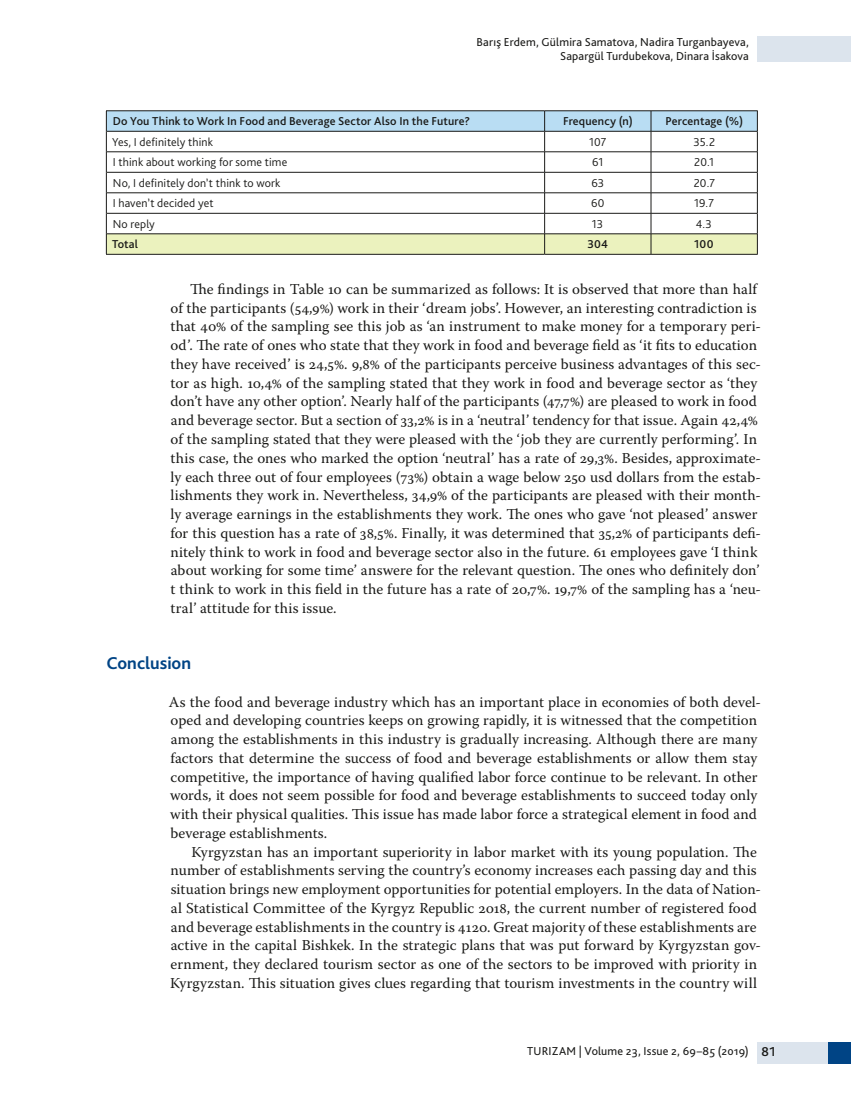
<style>
.page{position:relative;width:851px;height:1106px;background:#fff}
.page>*{position:absolute;margin:0;border:0;box-sizing:border-box;transform-origin:0 0}
.t1{font:700 18px "Bliss Pro";color:#004485}
.t2{font:15px/18.8px "Warnock Pro";letter-spacing:.005em;color:#1a1a18}
.t3{font:300 12px "Bliss Pro";letter-spacing:.01em;color:#1a1a18}
.t4{font:12px/14.4px "Bliss Pro";letter-spacing:.015em;color:#1a1a18;text-align:right}
.t5{font:500 12px "Bliss Pro";letter-spacing:.015em;color:#1a1a18}
.s1{font-weight:500;font-size:13.5px}
</style>
<div class="page">
<div style="left:757px;top:1042px;width:93px;height:21px;background:#dce4ed"></div>
<div style="left:757px;top:36px;width:93px;height:26px;background:#dce4ed"></div>
<div style="left:828px;top:1042px;width:22px;height:21px;background:#004485"></div>
<hr style="left:106px;top:110px;width:438px;height:1px;background:#1a1a18">
<hr style="left:544px;top:110px;width:107px;height:1px;background:#1a1a18">
<hr style="left:651px;top:110px;width:106px;height:1px;background:#1a1a18">
<svg style="left:106px;top:111px;width:651px;height:143px"></svg>
<hr style="left:106px;top:254px;width:438px;height:1px;background:#1a1a18">
<hr style="left:544px;top:254px;width:107px;height:1px;background:#1a1a18">
<hr style="left:651px;top:254px;width:106px;height:1px;background:#1a1a18">
<p class="t4" style="left:476px;top:34px;width:274px">Barış Erdem, Gülmira Samatova, Nadira Turganbayeva,<br>Sapargül Turdubekova, Dinara İsakova</p>
<p class="t5" style="left:113px;top:114px;width:359px">Do You Think to Work In Food and Beverage Sector Also In the Future?</p>
<p class="t5" style="left:563px;top:114px;width:71px">Frequency (n)</p>
<p class="t5" style="left:665px;top:114px;width:79px">Percentage (%)</p>
<p class="t3" style="left:112px;top:134px;width:102px">Yes, I definitely think</p>
<p class="t3" style="left:589px;top:134px;width:19px">107</p>
<p class="t3" style="left:693px;top:134px;width:23px">35.2</p>
<p class="t3" style="left:113px;top:155px;width:176px">I think about working for some time</p>
<p class="t3" style="left:592px;top:155px;width:13px">61</p>
<p class="t3" style="left:694px;top:155px;width:22px">20.1</p>
<p class="t3" style="left:113px;top:175px;width:169px">No, I definitely don’t think to work</p>
<p class="t3" style="left:591px;top:175px;width:14px">63</p>
<p class="t3" style="left:693px;top:175px;width:23px">20.7</p>
<p class="t3" style="left:113px;top:196px;width:102px">I haven’t decided yet</p>
<p class="t3" style="left:591px;top:196px;width:15px">60</p>
<p class="t3" style="left:694px;top:196px;width:21px">19.7</p>
<p class="t3" style="left:113px;top:216px;width:44px">No reply</p>
<p class="t3" style="left:591px;top:216px;width:13px">13</p>
<p class="t3" style="left:695px;top:216px;width:18px">4.3</p>
<p class="t5" style="left:112px;top:237px;width:28px">Total</p>
<p class="t5" style="left:587px;top:237px;width:22px">304</p>
<p class="t5" style="left:694px;top:237px;width:21px">100</p>
<p class="t2" style="left:170px;top:279px;width:592px;text-indent:19px">The findings in Table 10 can be summarized as follows: It is observed that more than half of the participants (54,9%) work in their ‘dream jobs’. However, an interesting contradiction is that 40% of the sampling see this job as ‘an instrument to make money for a temporary peri&shy;od’. The rate of ones who state that they work in food and beverage field as ‘it fits to education they have received’ is 24,5%. 9,8% of the participants perceive business advantages of this sec&shy;tor as high. 10,4% of the sampling stated that they work in food and beverage sector as ‘they don’t have any other option’. Nearly half of the participants (47,7%) are pleased to work in food and beverage sector. But a section of 33,2% is in a ‘neutral’ tendency for that issue. Again 42,4% of the sampling stated that they were pleased with the ‘job they are currently performing’. In this case, the ones who marked the option ‘neutral’ has a rate of 29,3%. Besides, approximate&shy;ly each three out of four employees (73%) obtain a wage below 250 usd dollars from the estab&shy;lishments they work in. Nevertheless, 34,9% of the participants are pleased with their month&shy;ly average earnings in the establishments they work. The ones who gave ‘not pleased’ answer for this question has a rate of 38,5%. Finally, it was determined that 35,2% of participants defi&shy;nitely think to work in food and beverage sector also in the future. 61 employees gave ‘I think about working for some time’ answere for the relevant question. The ones who definitely don’ t think to work in this field in the future has a rate of 20,7%. 19,7% of the sampling has a ‘neu&shy;tral’ attitude for this issue.</p>
<p class="t1" style="left:106px;top:652px;width:86px">Conclusion</p>
<p class="t2" style="left:169px;top:692px;width:593px">As the food and beverage industry which has an important place in economies of both devel&shy;oped and developing countries keeps on growing rapidly, it is witnessed that the competition among the establishments in this industry is gradually increasing. Although there are many factors that determine the success of food and beverage establishments or allow them stay competitive, the importance of having qualified labor force continue to be relevant. In other words, it does not seem possible for food and beverage establishments to succeed today only with their physical qualities. This issue has made labor force a strategical element in food and beverage establishments.</p>
<p class="t2" style="left:170px;top:842px;width:592px;text-indent:21px">Kyrgyzstan has an important superiority in labor market with its young population. The number of establishments serving the country’s economy increases each passing day and this situation brings new employment opportunities for potential employers. In the data of Nation&shy;al Statistical Committee of the Kyrgyz Republic 2018, the current number of registered food and beverage establishments in the country is 4120. Great majority of these establishments are active in the capital Bishkek. In the strategic plans that was put forward by Kyrgyzstan gov&shy;ernment, they declared tourism sector as one of the sectors to be improved with priority in Kyrgyzstan. This situation gives clues regarding that tourism investments in the country will</p>
<p class="t4" style="left:527px;top:1043px;width:251px">TURIZAM | Volume 23, Issue 2, 69–85 (2019) <span class="s1">81</span></p>
</div>
